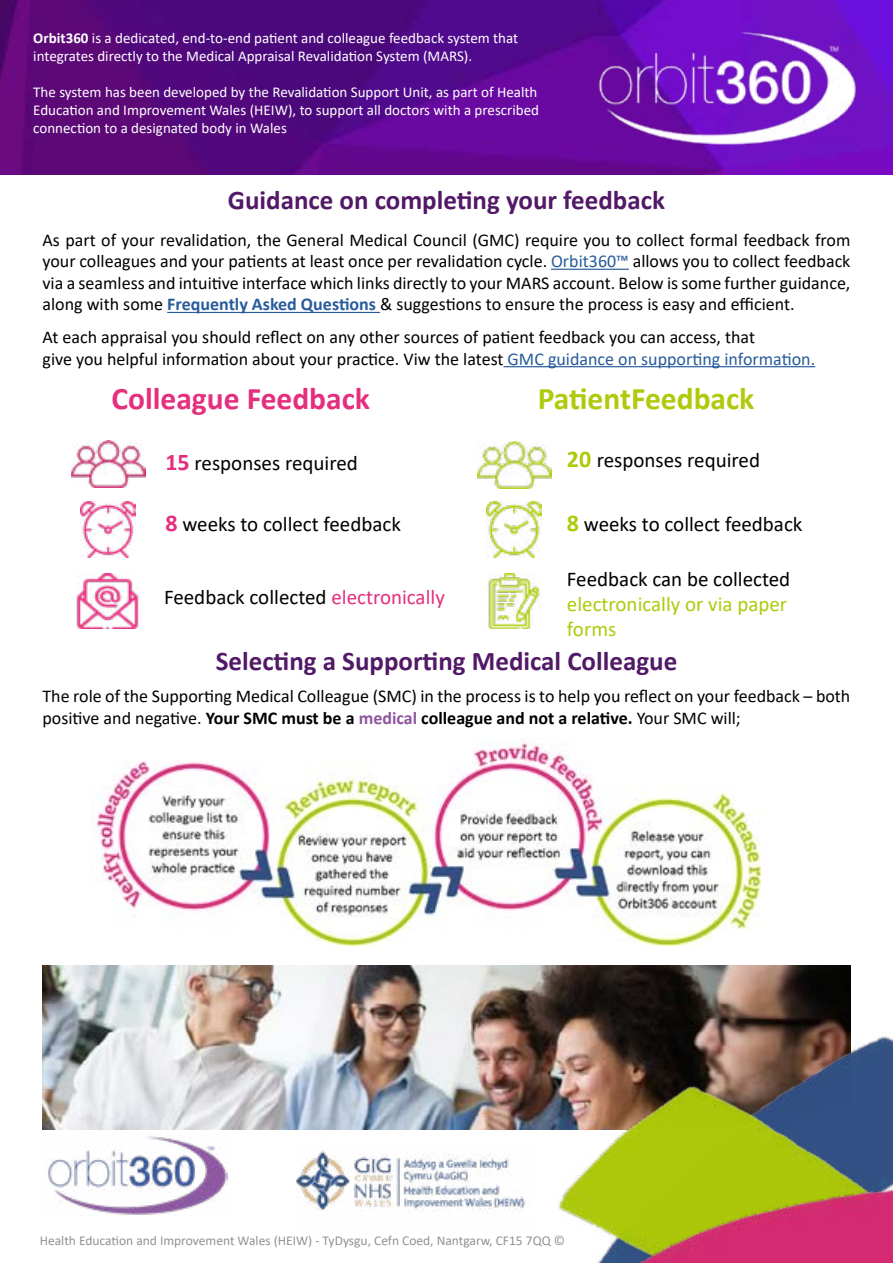
<style>
.page{position:relative;width:893px;height:1263px;background:#fff}
.page>*{position:absolute;margin:0;border:0;box-sizing:border-box;transform-origin:0 0}
.t1{font:700 31.5px "Calibri";color:#e52e7d}
.t2{font:700 31.5px "Calibri";color:#afca0b}
.t3{font:700 27px "Calibri";color:#511966}
.t4{font:21px "Calibri";color:#000}
.t5{font:21px/25.2px "Calibri";color:#afca0b}
.t6{font:18px/21.6px "Calibri";color:#000}
.t7{font:15px/18px "Calibri";color:#fff}
.t8{font:13.5px "Calibri";color:#929292}
.s1{font-weight:700}
.s2{color:#275b9b}
.s3{font-weight:700;color:#275b9b}
.s4{font-weight:700;font-size:24px;color:#e52e7d}
.s5{font-weight:700;font-size:24px;color:#afca0b}
.s6{color:#e52e7d}
.s7{font-weight:700;color:#8d559e}
</style>
<div class="page">
<img style="left:43px;top:965px;width:807px;height:164px">
<hr style="left:551px;top:269px;width:78px;height:1px;background:#275b9b">
<hr style="left:167px;top:312px;width:213px;height:1px;background:#275b9b">
<img style="left:0;top:0;width:893px;height:174px">
<img style="left:589px;top:28px;width:270px;height:117px">
<img style="left:44px;top:1136px;width:183px;height:79px">
<img style="left:296px;top:1150px;width:230px;height:62px">
<img style="left:72px;top:441px;width:74px;height:47px">
<img style="left:477px;top:441px;width:74px;height:47px">
<img style="left:80px;top:502px;width:55px;height:55px">
<img style="left:486px;top:502px;width:56px;height:55px">
<img style="left:76px;top:573px;width:64px;height:55px">
<img style="left:488px;top:573px;width:54px;height:55px">
<hr style="left:504px;top:366px;width:311px;height:1px;background:#275b9b">
<img style="left:554px;top:970px;width:297px;height:42px">
<img style="left:529px;top:1012px;width:322px;height:251px">
<img style="left:602px;top:1033px;width:291px;height:230px">
<img style="left:91px;top:739px;width:671px;height:206px">
<p class="t7" style="left:33px;top:28px;width:486px"><span class="s1">Orbit360</span> is a dedicated, end-to-end patient and colleague feedback system that integrates directly to the Medical Appraisal Revalidation System (MARS).</p>
<p class="t7" style="left:33px;top:82px;width:507px;text-align:justify">The system has been developed by the Revalidation Support Unit, as part of Health Education and Improvement Wales (HEIW), to support all doctors with a prescribed connection to a designated body in Wales</p>
<h2 class="t3" style="left:228px;top:181px;width:439px">Guidance on completing your feedback</h2>
<p class="t6" style="left:43px;top:228px;width:809px;text-align:justify">As part of your revalidation, the General Medical Council (GMC) require you to collect formal feedback from your colleagues and your patients at least once per revalidation cycle. <span class="s2">Orbit360™</span> allows you to collect feedback via a seamless and intuitive interface which links directly to your MARS account. Below is some further guidance, along with some <span class="s3">Frequently Asked Questions</span> &amp; suggestions to ensure the process is easy and efficient.</p>
<p class="t6" style="left:43px;top:326px;width:774px">At each appraisal you should reflect on any other sources of patient feedback you can access, that<br>give you helpful information about your practice. Viw the latest <span class="s2">GMC guidance on supporting information.</span></p>
<h1 class="t1" style="left:111px;top:376px;width:260px">Colleague Feedback</h1>
<h1 class="t2" style="left:538px;top:376px;width:218px">PatientFeedback</h1>
<p class="t4" style="left:165px;top:448px;width:194px"><span class="s4">15</span> responses required</p>
<p class="t4" style="left:567px;top:445px;width:195px"><span class="s5">20</span> responses required</p>
<p class="t4" style="left:165px;top:510px;width:237px"><span class="s4">8</span> weeks to collect feedback</p>
<p class="t4" style="left:567px;top:510px;width:237px"><span class="s5">8</span> weeks to collect feedback</p>
<p class="t4" style="left:567px;top:564px;width:225px">Feedback can be collected</p>
<p class="t5" style="left:567px;top:591px;width:222px">electronically or via paper forms</p>
<h2 class="t3" style="left:216px;top:642px;width:463px">Selecting a Supporting Medical Colleague</h2>
<p class="t4" style="left:164px;top:582px;width:282px">Feedback collected <span class="s6">electronically</span></p>
<p class="t6" style="left:43px;top:685px;width:809px">The role of the Supporting Medical Colleague (SMC) in the process is to help you reflect on your feedback – both positive and negative. <span class="s1">Your SMC must be a</span> <span class="s7">medical</span> <span class="s1">colleague and not a relative.</span> Your SMC will;</p>
<p class="t8" style="left:40px;top:1231px;width:527px">Health Education and Improvement Wales (HEIW) - TyDysgu, Cefn Coed, Nantgarw, CF15 7QQ ©</p>
</div>
